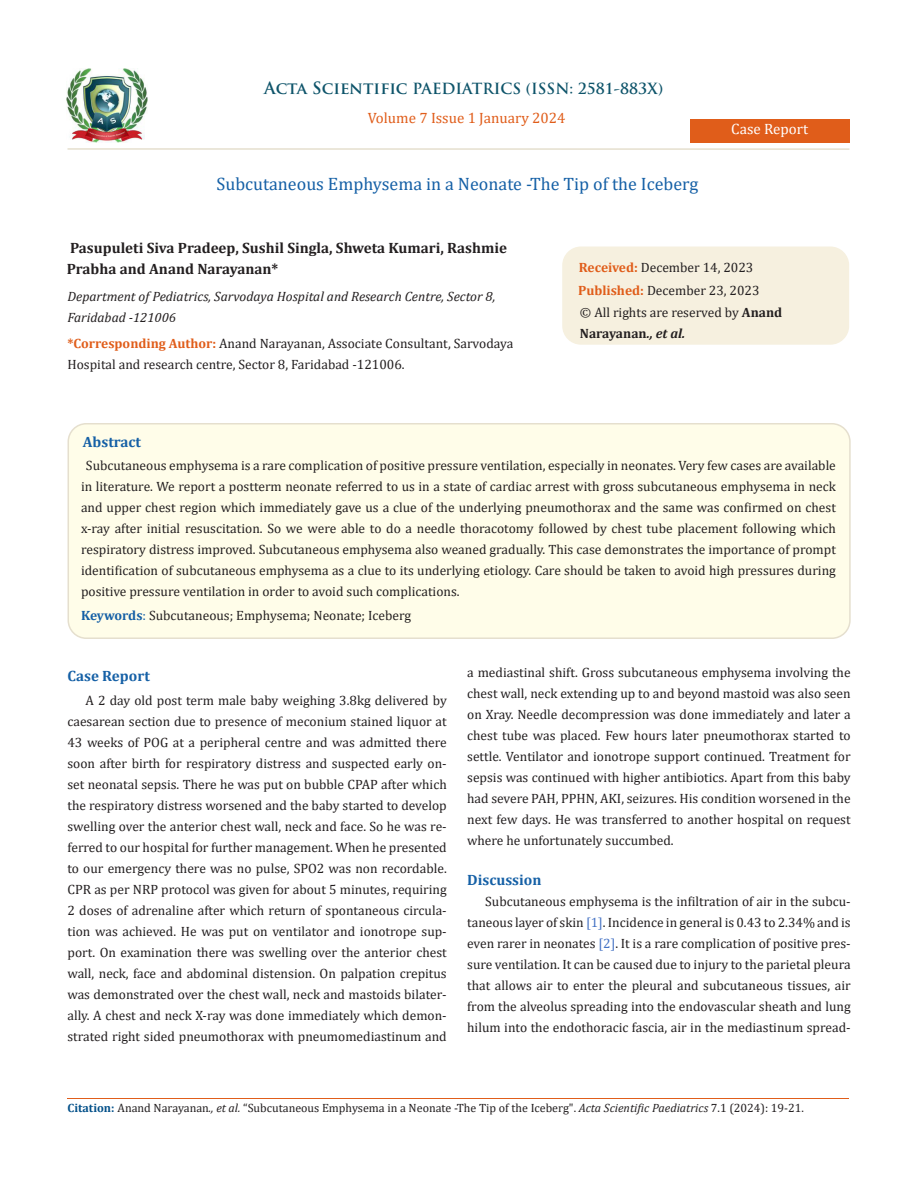
<style>
.page{position:relative;width:917px;height:1188px;background:#fff}
.page>*{position:absolute;margin:0;border:0;box-sizing:border-box;transform-origin:0 0}
.t1{font:18px "Cambria";color:#1560a6}
.t2{font:700 15px/21px "Cambria";color:#231f20}
.t3{font:700 15px "Trajan Pro";color:#0e546a}
.t4{font:700 15px "Cambria";color:#1560a6}
.t5{font:15px "Cambria";color:#e05d1a}
.t6{font:15px "Cambria";color:#fff}
.t7{font:13.5px/21px "Cambria";color:#231f20;text-align:justify}
.t8{font:italic 13.5px/21px "Cambria";color:#231f20}
.t9{font:12px "Cambria";color:#231f20}
.s1{font-size:16.5px}
.s2{font-weight:700;color:#e05d1a}
.s3{font-weight:700}
.s4{font-weight:700;font-style:italic}
.s5{font-weight:700;color:#1560a6}
.s6{color:#1560a6}
.s7{color:#4472c4}
.s8{font-weight:700;color:#035089}
.s9{font-style:italic}
</style>
<div class="page">
<img style="left:67px;top:68px;width:80px;height:74px">
<div style="left:690px;top:119px;width:159px;height:23px;background:#e05d1a"></div>
<div style="left:563px;top:247px;width:285px;height:97px;background:#f6f0df;border-radius:18px"></div>
<div style="left:562px;top:247px;width:287px;height:98px;border:2px solid #f6f0df;border-radius:18px"></div>
<div style="left:68px;top:424px;width:781px;height:214px;background:#fffde9;border-radius:18px"></div>
<div style="left:67px;top:423px;width:783px;height:216px;border:2px solid #e5dfce;border-radius:18px"></div>
<hr style="left:67px;top:1099px;width:782px;height:1px;background:#e05d1a">
<hr style="left:67px;top:148px;width:782px;height:2px;background:#e5dfce">
<p class="t3" style="left:264px;top:79px;width:400px"><span class="s1">Acta Scientific</span> PAEDIATRICS (ISSN: 2581-883X)</p>
<p class="t5" style="left:368px;top:109px;width:199px">Volume 7 Issue 1 January 2024</p>
<p class="t1" style="left:216px;top:174px;width:483px">Subcutaneous Emphysema in a Neonate -The Tip of the Iceberg</p>
<p class="t6" style="left:731px;top:120px;width:78px">Case Report</p>
<p class="t2" style="left:67px;top:237px;width:442px">Pasupuleti Siva Pradeep, Sushil Singla, Shweta Kumari, Rashmie<br>Prabha and Anand Narayanan*</p>
<p class="t8" style="left:67px;top:285px;width:429px">Department of Pediatrics, Sarvodaya Hospital and Research Centre, Sector 8,<br>Faridabad -121006</p>
<p class="t7" style="left:67px;top:333px;width:447px"><span class="s2">*Corresponding Author:</span> Anand Narayanan, Associate Consultant, Sarvodaya<br>Hospital and research centre, Sector 8, Faridabad -121006.</p>
<p class="t7" style="left:579px;top:257px;width:176px"><span class="s2">Received:</span> December 14, 2023</p>
<p class="t7" style="left:578px;top:280px;width:183px"><span class="s2">Published:</span> December 23, 2023</p>
<p class="t7" style="left:580px;top:301px;width:204px">© All rights are reserved by <span class="s3">Anand<br>Narayanan</span><span class="s4">., et al.</span></p>
<p class="t4" style="left:83px;top:431px;width:60px">Abstract</p>
<p class="t7" style="left:81px;top:455px;width:756px;text-indent:5px">Subcutaneous emphysema is a rare complication of positive pressure ventilation, especially in neonates. Very few cases are available in literature. We report a postterm neonate referred to us in a state of cardiac arrest with gross subcutaneous emphysema in neck and upper chest region which immediately gave us a clue of the underlying pneumothorax and the same was confirmed on chest x-ray after initial resuscitation. So we were able to do a needle thoracotomy followed by chest tube placement following which respiratory distress improved. Subcutaneous emphysema also weaned gradually. This case demonstrates the importance of prompt identification of subcutaneous emphysema as a clue to its underlying etiology. Care should be taken to avoid high pressures during positive pressure ventilation in order to avoid such complications.</p>
<p class="t7" style="left:81px;top:605px;width:331px"><span class="s5">Keywords</span><span class="s6">:</span> Subcutaneous; Emphysema; Neonate; Iceberg</p>
<p class="t4" style="left:67px;top:666px;width:84px">Case Report</p>
<p class="t7" style="left:67px;top:690px;width:381px;text-indent:18px">A 2 day old post term male baby weighing 3.8kg delivered by caesarean section due to presence of meconium stained liquor at 43 weeks of POG at a peripheral centre and was admitted there soon after birth for respiratory distress and suspected early on&shy;set neonatal sepsis. There he was put on bubble CPAP after which the respiratory distress worsened and the baby started to develop swelling over the anterior chest wall, neck and face. So he was re&shy;ferred to our hospital for further management. When he presented to our emergency there was no pulse, SPO2 was non recordable.<br>CPR as per NRP protocol was given for about 5 minutes, requiring 2 doses of adrenaline after which return of spontaneous circula&shy;tion was achieved. He was put on ventilator and ionotrope sup&shy;port. On examination there was swelling over the anterior chest wall, neck, face and abdominal distension. On palpation crepitus was demonstrated over the chest wall, neck and mastoids bilater&shy;ally. A chest and neck X-ray was done immediately which demon&shy;strated right sided pneumothorax with pneumomediastinum and</p>
<p class="t7" style="left:467px;top:661px;width:385px">a mediastinal shift. Gross subcutaneous emphysema involving the chest wall, neck extending up to and beyond mastoid was also seen on Xray. Needle decompression was done immediately and later a chest tube was placed. Few hours later pneumothorax started to settle. Ventilator and ionotrope support continued. Treatment for sepsis was continued with higher antibiotics. Apart from this baby had severe PAH, PPHN, AKI, seizures. His condition worsened in the next few days. He was transferred to another hospital on request where he unfortunately succumbed.</p>
<p class="t4" style="left:467px;top:869px;width:76px">Discussion</p>
<p class="t7" style="left:467px;top:891px;width:385px;text-indent:18px">Subcutaneous emphysema is the infiltration of air in the subcu&shy;taneous layer of skin <span class="s7">[1]</span>. Incidence in general is 0.43 to 2.34% and is even rarer in neonates <span class="s7">[2]</span>. It is a rare complication of positive pres&shy;sure ventilation. It can be caused due to injury to the parietal pleura that allows air to enter the pleural and subcutaneous tissues, air from the alveolus spreading into the endovascular sheath and lung hilum into the endothoracic fascia, air in the mediastinum spread-</p>
<p class="t9" style="left:67px;top:1101px;width:738px"><span class="s8">Citation:</span> Anand Narayanan<span class="s9">., et al.</span> “Subcutaneous Emphysema in a Neonate -The Tip of the Iceberg". <span class="s9">Acta Scientific Paediatrics</span> 7.1 (2024): 19-21.</p>
</div>
